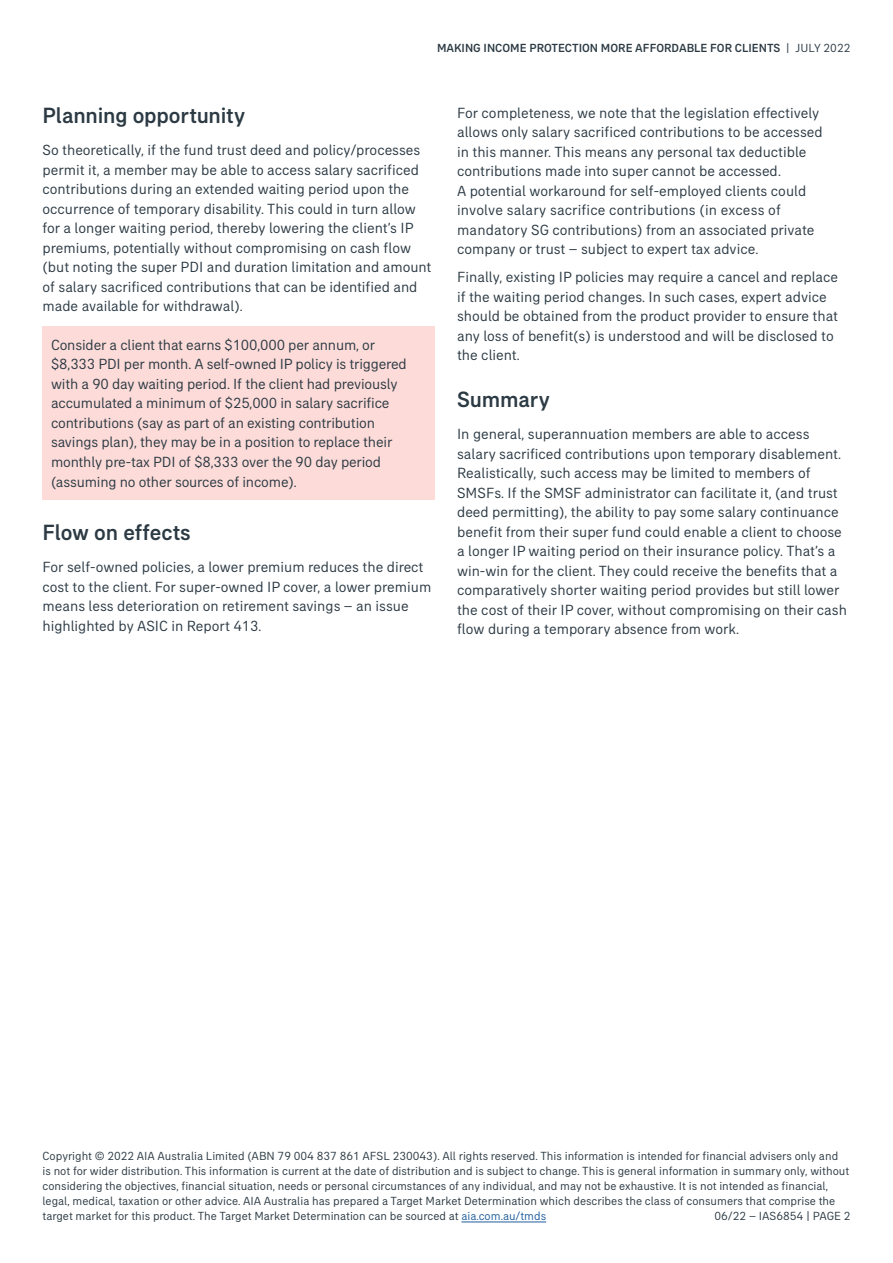
<style>
.page{position:relative;width:893px;height:1263px;background:#fff}
.page>*{position:absolute;margin:0;border:0;box-sizing:border-box;transform-origin:0 0}
.t1{font:500 22.5px "AIA Everest";letter-spacing:-.005em;color:#2c3a44}
.t2{font:15px/19.5px "AIA Everest";color:#2c3a44}
.t3{font:12px/15px "AIA Everest";color:#2c3a44}
.t4{font:500 12px "AIA Everest";color:#2c3a44}
.s1{font-weight:400}
.s2{color:#215e9e}
</style>
<div class="page">
<hr style="left:461px;top:1221px;width:85px;height:1px;background:#215e9e">
<div style="left:43px;top:326px;width:392px;height:173px;background:#fcdbd8"></div>
<p class="t4" style="left:437px;top:41px;width:415px">MAKI NG I NCOM E PROTECTION MORE AFFORDABLE FOR CLI ENTS <span class="s1">| JULY 2022</span></p>
<h1 class="t1" style="left:43px;top:103px;width:204px">PLANNING OPPORTUNITY</h1>
<p class="t2" style="left:43px;top:140px;width:390px">So theoretically, if the fund trust deed and policy/processes permit it, a member may be able to access salary sacrificed contributions during an extended waiting period upon the occurrence of temporary disability. This could in turn allow for a longer waiting period, thereby lowering the client’s IP premiums, potentially without compromising on cash flow (but noting the super PDI and duration limitation and amount of salary sacrificed contributions that can be identified and made available for withdrawal).</p>
<p class="t2" style="left:51px;top:335px;width:357px">Consider a client that earns $100,000 per annum, or $8,333 PDI per month. A self-owned IP policy is triggered with a 90 day waiting period. If the client had previously accumulated a minimum of $25,000 in salary sacrifice contributions (say as part of an existing contribution savings plan), they may be in a position to replace their monthly pre-tax PDI of $8,333 over the 90 day period (assuming no other sources of income).</p>
<h1 class="t1" style="left:43px;top:519px;width:150px">FLOW ON EFFECTS</h1>
<p class="t2" style="left:43px;top:557px;width:390px">For self-owned policies, a lower premium reduces the direct cost to the client. For super-owned IP cover, a lower premium means less deterioration on retirement savings – an issue highlighted by ASIC in Report 413.</p>
<p class="t2" style="left:457px;top:102px;width:367px">For completeness, we note that the legislation effectively allows only salary sacrificed contributions to be accessed in this manner. This means any personal tax deductible contributions made into super cannot be accessed.<br>A potential workaround for self-employed clients could involve salary sacrifice contributions (in excess of mandatory SG contributions) from an associated private company or trust – subject to expert tax advice.</p>
<p class="t2" style="left:457px;top:267px;width:383px">Finally, existing IP policies may require a cancel and replace if the waiting period changes. In such cases, expert advice should be obtained from the product provider to ensure that any loss of benefit(s) is understood and will be disclosed to the client.</p>
<h1 class="t1" style="left:457px;top:386px;width:94px">SUMMARY</h1>
<p class="t2" style="left:457px;top:424px;width:391px">In general, superannuation members are able to access salary sacrificed contributions upon temporary disablement.<br>Realistically, such access may be limited to members of SMSFs. If the SMSF administrator can facilitate it, (and trust deed permitting), the ability to pay some salary continuance benefit from their super fund could enable a client to choose a longer IP waiting period on their insurance policy. That’s a win-win for the client. They could receive the benefits that a comparatively shorter waiting period provides but still lower the cost of their IP cover, without compromising on their cash flow during a temporary absence from work.</p>
<p class="t3" style="left:43px;top:1148px;width:808px">Copyright © 2022 AIA Australia Limited (ABN 79 004 837 861 AFSL 230043). All rights reserved. This information is intended for financial advisers only and is not for wider distribution. This information is current at the date of distribution and is subject to change. This is general information in summary only, without considering the objectives, financial situation, needs or personal circumstances of any individual, and may not be exhaustive. It is not intended as financial, legal, medical, taxation or other advice. AIA Australia has prepared a Target Market Determination which describes the class of consumers that comprise the target market for this product. The Target Market Determination can be sourced at <span class="s2">aia.com.au/tmds</span></p>
<p class="t3" style="left:714px;top:1208px;width:138px">06/22 – IAS6854 | PAGE 2</p>
</div>
